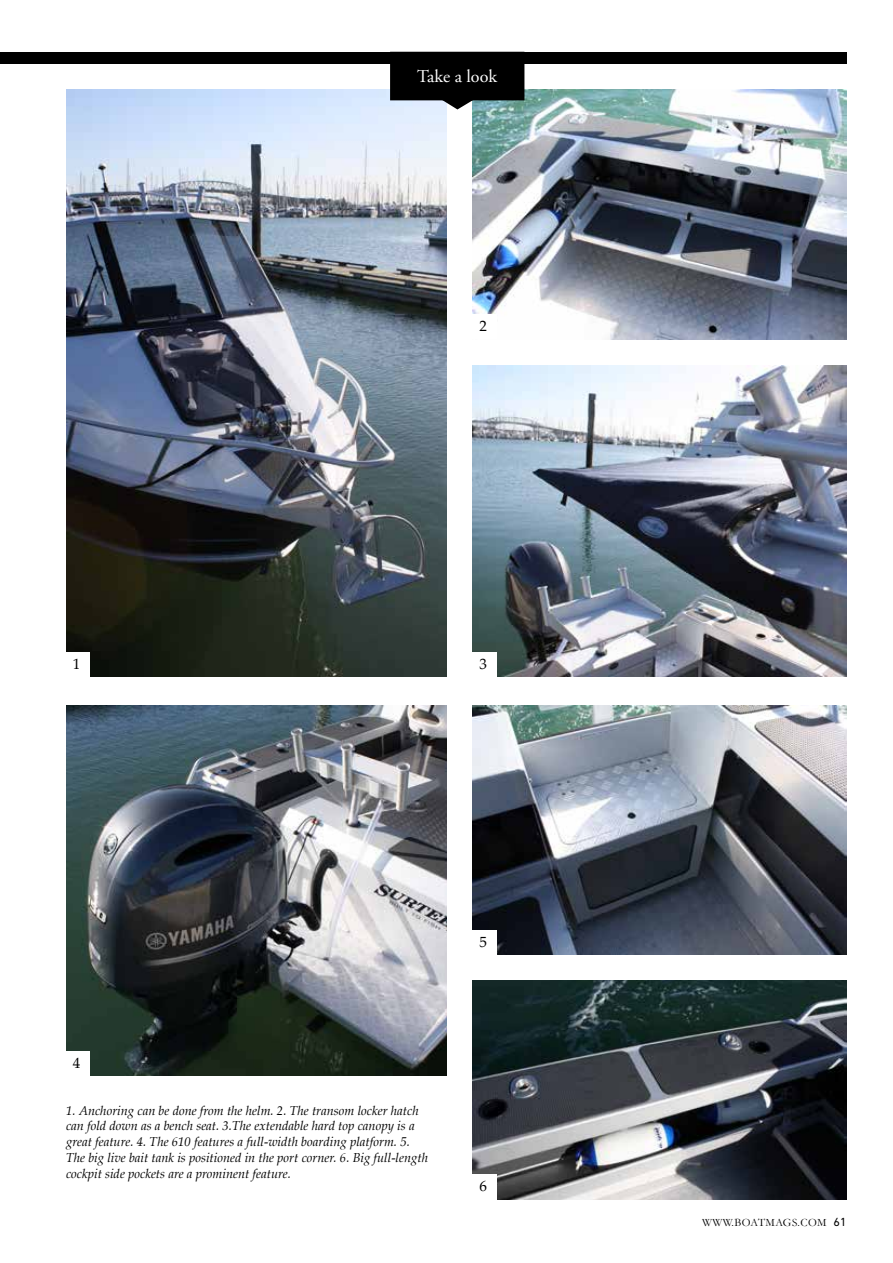
<style>
.page{position:relative;width:893px;height:1263px;background:#fff}
.page>*{position:absolute;margin:0;border:0;box-sizing:border-box;transform-origin:0 0}
.t1{font:18px "Adobe Garamond Pro";color:#fff}
.t2{font:15px "Palatino Linotype";color:#000}
.t3{font:italic 12.75px/15.8px "Palatino";color:#000}
.t4{font:11.25px "Garamond";letter-spacing:.04em;color:#000}
.s1{font-family:"DIN Next LT Pro";font-size:12px}
</style>
<div class="page">
<img style="left:472px;top:90px;width:374px;height:249px">
<img style="left:472px;top:366px;width:374px;height:310px">
<img style="left:472px;top:705px;width:374px;height:249px">
<img style="left:472px;top:980px;width:374px;height:219px">
<img style="left:66px;top:90px;width:380px;height:586px">
<div style="left:60px;top:652px;width:30px;height:33px;background:#fff"></div>
<div style="left:472px;top:315px;width:25px;height:24px;background:#fff"></div>
<div style="left:468px;top:652px;width:29px;height:28px;background:#fff"></div>
<div style="left:468px;top:930px;width:29px;height:30px;background:#fff"></div>
<div style="left:468px;top:1174px;width:29px;height:31px;background:#fff"></div>
<svg style="left:426px;top:100px;width:64px;height:9px"></svg>
<div style="left:391px;top:52px;width:133px;height:48px;background:#000"></div>
<div style="left:0;top:52px;width:846px;height:11px;background:#000"></div>
<img style="left:66px;top:705px;width:380px;height:371px">
<div style="left:61px;top:1051px;width:29px;height:30px;background:#fff"></div>
<h1 class="t1" style="left:417px;top:66px;width:81px">Take a look</h1>
<p class="t2" style="left:480px;top:316px;width:9px">2</p>
<p class="t2" style="left:73px;top:653px;width:9px">1</p>
<p class="t2" style="left:480px;top:653px;width:9px">3</p>
<p class="t2" style="left:73px;top:1052px;width:9px">4</p>
<p class="t3" style="left:66px;top:1103px;width:364px">1. Anchoring can be done from the helm. 2. The transom locker hatch can fold down as a bench seat. 3.The extendable hard top canopy is a great feature. 4. The 610 features a full-width boarding platform. 5.<br>The big live bait tank is positioned in the port corner. 6. Big full-length cockpit side pockets are a prominent feature.</p>
<p class="t2" style="left:480px;top:931px;width:9px">5</p>
<p class="t2" style="left:480px;top:1175px;width:9px">6</p>
<p class="t4" style="left:702px;top:1216px;width:146px">WWW.BOATMAGS.COM <span class="s1">61</span></p>
</div>
